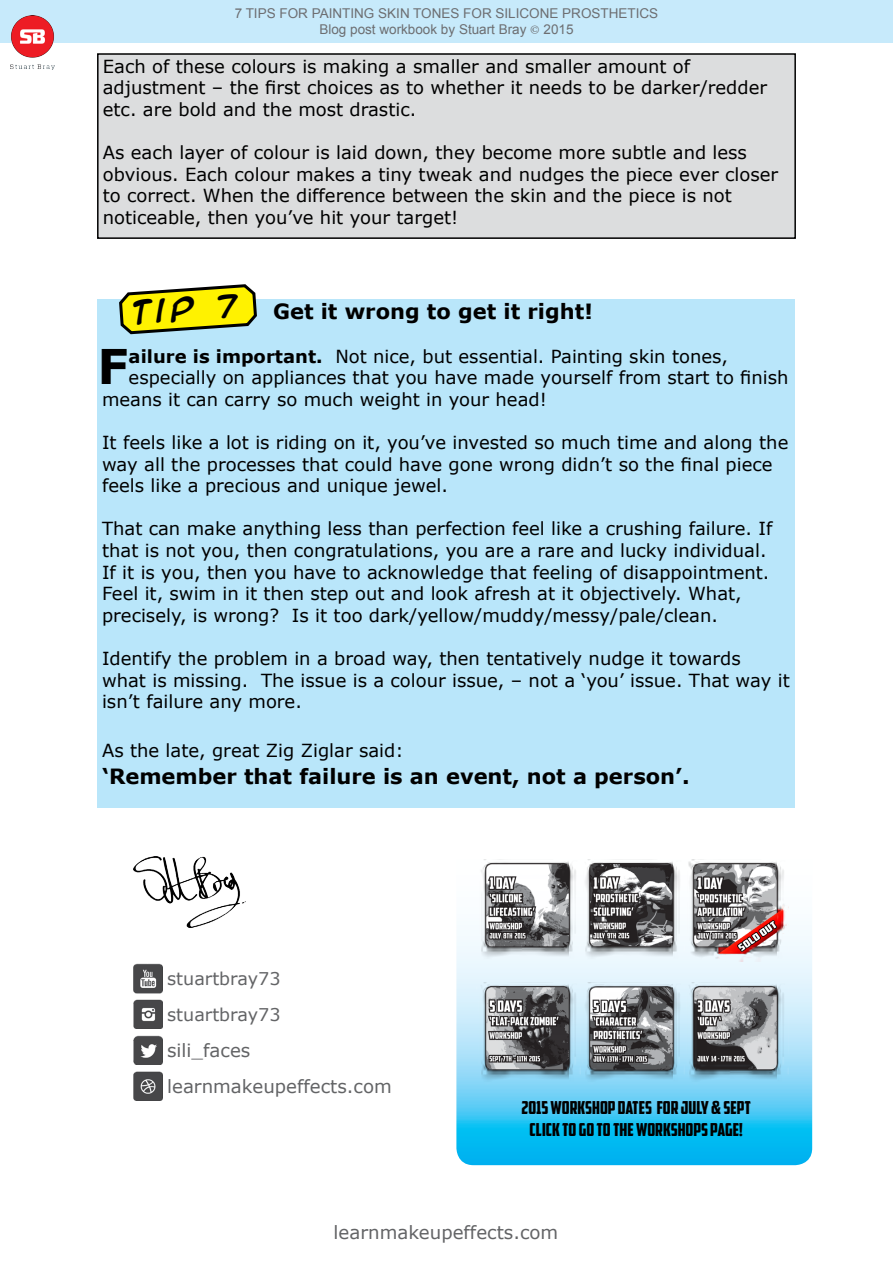
<style>
.page{position:relative;width:893px;height:1263px;background:#fff}
.page>*{position:absolute;margin:0;border:0;box-sizing:border-box;transform-origin:0 0}
.t1{font:700 47.7px "Verdana";color:#000}
.t2{font:700 27px "Anime Ace 2.0 BB";color:#000}
.t3{font:700 21px "Verdana";color:#000}
.t4{font:18.15px/35.8px "Verdana";color:#636466}
.t5{font:18px/21.6px "Verdana";color:#000}
.t6{font:18px/21.6px "American Captain";color:#000;text-align:center}
.t7{font:17.55px/35.8px "Verdana";color:#636466}
.t8{font:13.5px/16.2px "Arial";color:#6d6e71;text-align:center}
.s1{font-family:"Minion Pro"}
.s2{font-weight:700}
</style>
<div class="page">
<div style="left:0;top:0;width:893px;height:43px;background:#c7eafb"></div>
<img style="left:11px;top:16px;width:43px;height:53px">
<div style="left:98px;top:54px;width:697px;height:184px;background:#dcddde"></div>
<div style="left:97px;top:53px;width:699px;height:186px;border:2px solid #000"></div>
<div style="left:98px;top:299px;width:697px;height:509px;background:#b9e6fa"></div>
<svg style="left:119px;top:284px;width:138px;height:51px"></svg>
<img style="left:133px;top:1000px;width:30px;height:29px">
<img style="left:133px;top:1036px;width:30px;height:29px">
<img style="left:133px;top:1071px;width:30px;height:30px">
<img style="left:133px;top:964px;width:30px;height:29px">
<img style="left:133px;top:856px;width:112px;height:72px">
<svg style="left:456px;top:907px;width:356px;height:258px;background:#67d2f6"></svg>
<img style="left:476px;top:859px;width:312px;height:103px">
<img style="left:476px;top:982px;width:312px;height:102px">
<p class="t8" style="left:235px;top:5px;width:425px">7 TIPS FOR PAINTING SKIN TONES FOR SILICONE PROSTHETICS<br>Blog post workbook by Stuart Bray <span class="s1">©</span> 2015</p>
<p class="t5" style="left:103px;top:55px;width:666px">Each of these colours is making a smaller and smaller amount of adjustment – the first choices as to whether it needs to be darker/redder etc. are bold and the most drastic.</p>
<p class="t5" style="left:103px;top:142px;width:677px">As each layer of colour is laid down, they become more subtle and less obvious. Each colour makes a tiny tweak and nudges the piece ever closer to correct. When the difference between the skin and the piece is not noticeable, then you’ve hit your target!</p>
<h2 class="t2" style="left:130px;top:293px;width:107px;rotate:-4deg">Tip 7</h2>
<p class="t3" style="left:273px;top:297px;width:321px">Get it wrong to get it right!</p>
<h1 class="t1" style="left:98px;top:333px;width:33px">F</h1>
<p class="t5" style="left:129px;top:345px;width:601px"><span class="s2">ailure is important.</span> Not nice, but essential. Painting skin tones,</p>
<p class="t5" style="left:129px;top:367px;width:661px">especially on appliances that you have made yourself from start to finish</p>
<p class="t5" style="left:102px;top:388px;width:446px">means it can carry so much weight in your head!</p>
<p class="t5" style="left:102px;top:431px;width:688px">It feels like a lot is riding on it, you’ve invested so much time and along the way all the processes that could have gone wrong didn’t so the final piece feels like a precious and unique jewel.</p>
<p class="t5" style="left:102px;top:518px;width:672px">That can make anything less than perfection feel like a crushing failure. If that is not you, then congratulations, you are a rare and lucky individual.<br>If it is you, then you have to acknowledge that feeling of disappointment.<br>Feel it, swim in it then step out and look afresh at it objectively. What, precisely, is wrong? Is it too dark/yellow/muddy/messy/pale/clean.</p>
<p class="t5" style="left:102px;top:647px;width:689px">Identify the problem in a broad way, then tentatively nudge it towards<br>what is missing. The issue is a colour issue, – not a ‘you’ issue. That way it isn’t failure any more.</p>
<p class="t5" style="left:102px;top:739px;width:303px">As the late, great Zig Ziglar said:</p>
<p class="t3" style="left:102px;top:761px;width:589px">‘Remember that failure is an event, not a person’.</p>
<p class="t7" style="left:167px;top:961px;width:115px">stuartbray73 stuartbray73</p>
<p class="t4" style="left:167px;top:1032px;width:226px">sili_faces learnmakeupeffects.com</p>
<p class="t6" style="left:521px;top:1097px;width:231px">2015 WORKSHOP DATES FOR JULY &amp; SEPT<br>CLICK TO GO TO THE WORKSHOPS PAGE!</p>
<p class="t4" style="left:334px;top:1214px;width:226px">learnmakeupeffects.com</p>
</div>
